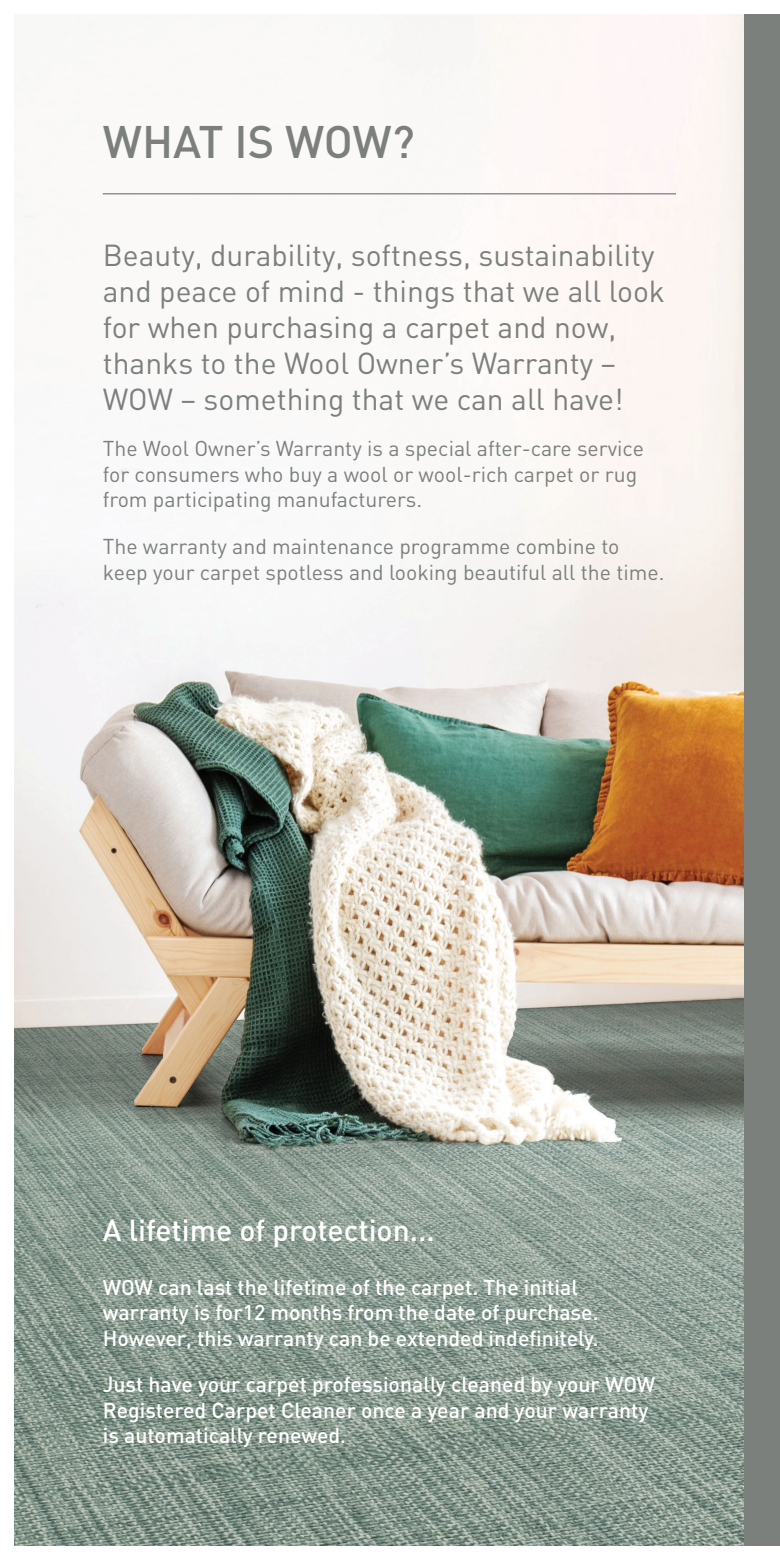
<style>
.page{position:relative;width:780px;height:1560px;background:#fff}
.page>*{position:absolute;margin:0;border:0;box-sizing:border-box;transform-origin:0 0}
.t1{font:500 45px "DIN";letter-spacing:-.005em;color:#7b807d}
.t2{font:30px/36px "DIN";color:#7b807d}
.t3{font:500 30px "DIN";color:#fff}
.t4{font:500 21.25px/25.5px "DIN";color:#fff}
.t5{font:21.25px/25.5px "DIN";color:#7b807d}
</style>
<div class="page">
<img style="left:14px;top:14px;width:730px;height:1531px">
<div style="left:744px;top:14px;width:36px;height:1531px;background:#7b807d"></div>
<hr style="left:103px;top:193px;width:573px;height:1px;background:#7b807d">
<h1 class="t1" style="left:103px;top:113px;width:313px">WHAT IS WOW?</h1>
<h2 class="t2" style="left:103px;top:236px;width:563px">Beauty, durability, softness, sustainability and peace of mind - things that we all look for when purchasing a carpet and now, thanks to the Wool Owner’s Warranty – WOW – something that we can all have!</h2>
<p class="t5" style="left:103px;top:435px;width:542px">The Wool Owner’s Warranty is a special after-care service for consumers who buy a wool or wool-rich carpet or rug from participating manufacturers.</p>
<p class="t5" style="left:103px;top:533px;width:563px">The warranty and maintenance programme combine to keep your carpet spotless and looking beautiful all the time.</p>
<h2 class="t3" style="left:103px;top:1210px;width:333px">A lifetime of protection...</h2>
<p class="t4" style="left:103px;top:1273px;width:497px">WOW can last the lifetime of the carpet. The initial warranty is for12 months from the date of purchase.<br>However, this warranty can be extended indefinitely.</p>
<p class="t4" style="left:103px;top:1370px;width:554px">Just have your carpet professionally cleaned by your WOW<br>Registered Carpet Cleaner once a year and your warranty is automatically renewed.</p>
</div>
